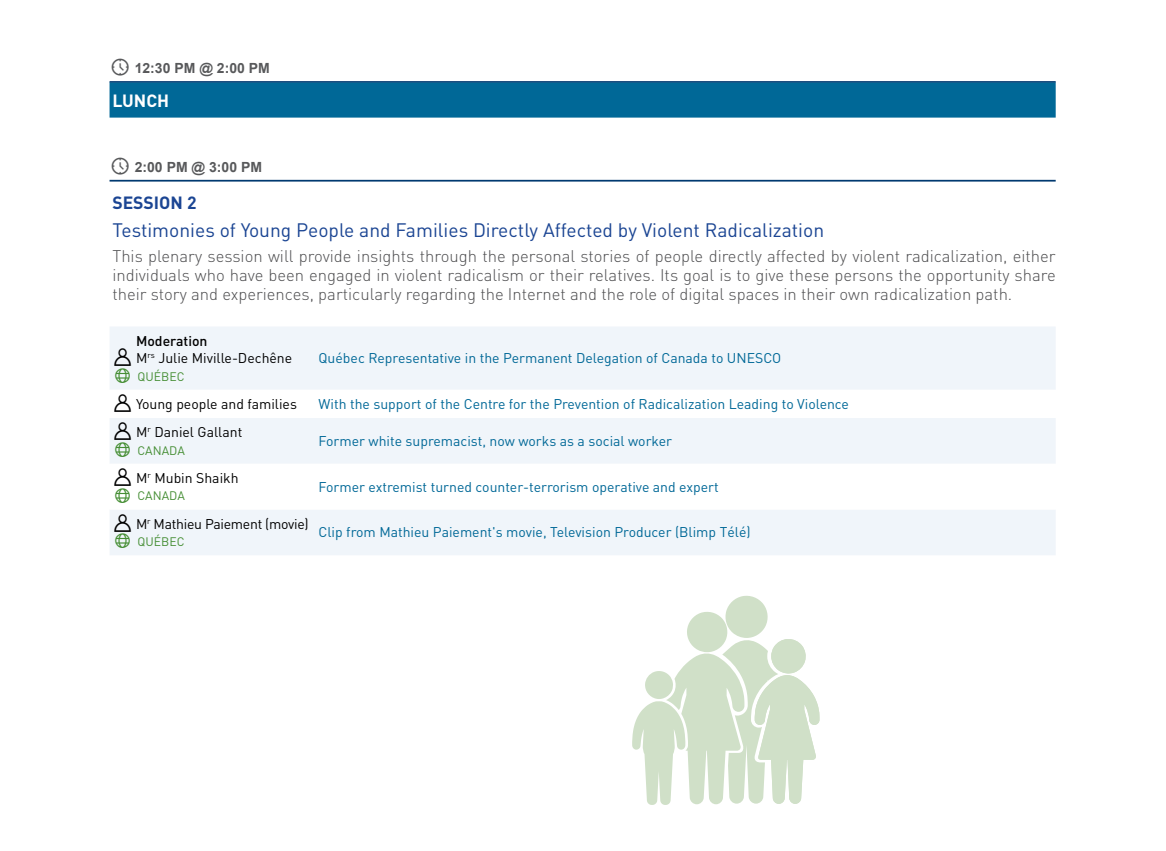
<style>
.page{position:relative;width:1166px;height:851px;background:#fff}
.page>*{position:absolute;margin:0;border:0;box-sizing:border-box;transform-origin:0 0}
.t1{font:19.25px "DIN";color:#1b4593}
.t2{font:700 17.5px "DIN";color:#1b4593}
.t3{font:700 17.5px "DIN";color:#fff}
.t4{font:300 16.62px/19.2px "DIN";color:#4d4d4f;text-align:justify}
.t5{font:14px "DIN";color:#006897}
.t6{font:14px/17.5px "DIN";color:#000}
.t7{font:700 14px "Arial";color:#58595b}
.t8{font:14px "DIN";letter-spacing:-.02em;color:#000}
.t9{font:12.25px "DIN";color:#458e34}
.s1{font-weight:500}
.s2{font-family:"Business";font-size:21px}
</style>
<div class="page">
<svg style="left:632px;top:595px;width:187px;height:210px"></svg>
<hr style="left:109px;top:81px;width:946px;height:2px;background:#003970">
<div style="left:109px;top:83px;width:946px;height:35px;background:#006897"></div>
<hr style="left:109px;top:180px;width:946px;height:1px;background:#003970">
<div style="left:110px;top:327px;width:945px;height:228px;background:#f0f5fa"></div>
<svg style="left:110px;top:390px;width:945px;height:119px"></svg>
<svg style="left:114px;top:348px;width:17px;height:18px"></svg>
<svg style="left:114px;top:394px;width:17px;height:17px"></svg>
<svg style="left:114px;top:422px;width:17px;height:18px"></svg>
<svg style="left:114px;top:468px;width:17px;height:17px"></svg>
<svg style="left:114px;top:513px;width:17px;height:18px"></svg>
<p class="t7" style="left:135px;top:60px;width:137px">12:30 PM @ 2:00 PM</p>
<p class="t3" style="left:112px;top:89px;width:58px">LUNCH</p>
<p class="t7" style="left:135px;top:159px;width:129px">2:00 PM @ 3:00 PM</p>
<p class="t2" style="left:112px;top:191px;width:21px">SESSION</p>
<p class="t2" style="left:187px;top:191px;width:11px">2</p>
<p class="t1" style="left:112px;top:218px;width:713px">Testimonies of Young People and Families Directly Affected by Violent Radicalization</p>
<p class="t4" style="left:112px;top:246px;width:944px">This plenary session will provide insights through the personal stories of people directly affected by violent radicalization, either individuals who have been engaged in violent radicalism or their relatives. Its goal is to give these persons the opportunity share their story and experiences, particularly regarding the Internet and the role of digital spaces in their own radicalization path.</p>
<p class="t6" style="left:136px;top:331px;width:158px"><span class="s1">Moderation<br></span>M<sup>rs</sup> Julie Miville-Dechêne</p>
<p class="t9" style="left:115px;top:368px;width:55px"><span class="s2">M</span> Québec</p>
<p class="t5" style="left:318px;top:349px;width:464px">Québec Representative in the Permanent Delegation of Canada to U NESCO</p>
<p class="t6" style="left:136px;top:395px;width:162px">Young people and families</p>
<p class="t5" style="left:318px;top:395px;width:532px">With the support of the Centre for the Prevention of Radicalization Leading to Violence</p>
<p class="t6" style="left:136px;top:423px;width:108px">M<sup>r</sup> Daniel Gallant</p>
<p class="t9" style="left:115px;top:442px;width:40px"><span class="s2">M</span> Canada</p>
<p class="t5" style="left:318px;top:432px;width:355px">Former white supremacist, now works as a social worker</p>
<p class="t6" style="left:136px;top:469px;width:104px">M<sup>r</sup> Mubin Shaikh</p>
<p class="t9" style="left:115px;top:488px;width:40px"><span class="s2">M</span> Canada</p>
<p class="t5" style="left:318px;top:478px;width:402px">Former extremist turned counter-terrorism operative and expert</p>
<p class="t8" style="left:136px;top:515px;width:174px">M<sup>r</sup> Mathieu Paiement (movie)</p>
<p class="t9" style="left:115px;top:534px;width:55px"><span class="s2">M</span> Québec</p>
<p class="t5" style="left:318px;top:523px;width:433px">Clip from Mathieu Paiement's movie, Television Producer (Blimp Télé)</p>
</div>
